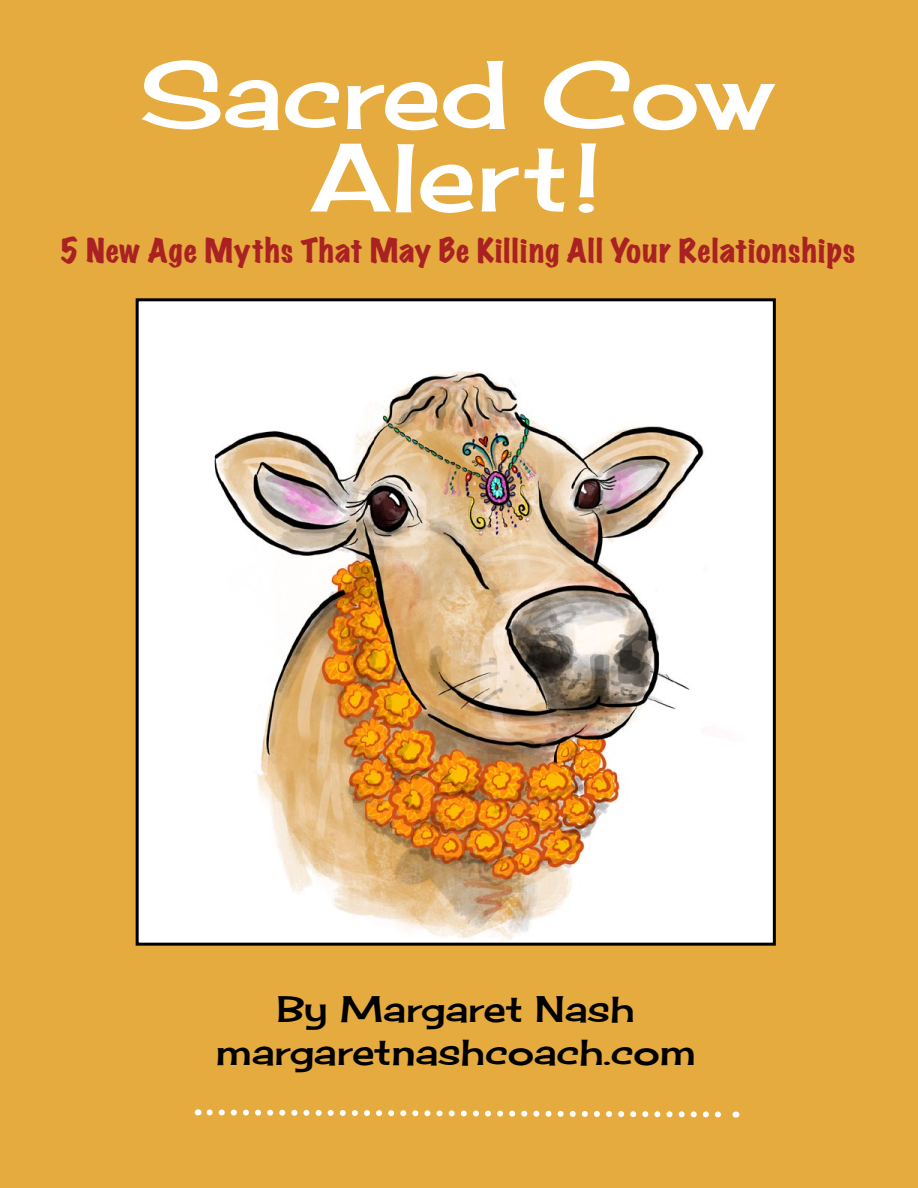
<style>
.page{position:relative;width:918px;height:1188px;background:#e5ab3e}
.page>*{position:absolute;margin:0;border:0;box-sizing:border-box;transform-origin:0 0}
.t1{font:94.5px/82.5px "Cherry Cream Soda";color:#fff;text-align:center}
.t2{font:36px/43.2px "Cherry Cream Soda";color:#000;text-align:center}
.t3{font:expanded 30px "Marker Felt";letter-spacing:.035em;color:#a92122}
</style>
<div class="page">
<img style="left:140px;top:302px;width:632px;height:640px">
<div style="left:136px;top:298px;width:640px;height:648px;border:3px solid #000"></div>
<svg style="left:198px;top:1109px;width:538px;height:9px"></svg>
<h1 class="t1" style="left:140px;top:53px;width:633px">Sacred Cow<br>Alert!</h1>
<p class="t3" style="left:60px;top:227px;width:797px">5 New Age Myths That May Be Killing All Your Relationships</p>
<p class="t2" style="left:216px;top:987px;width:482px">By Margaret Nash margaretnashcoach.com</p>
</div>
